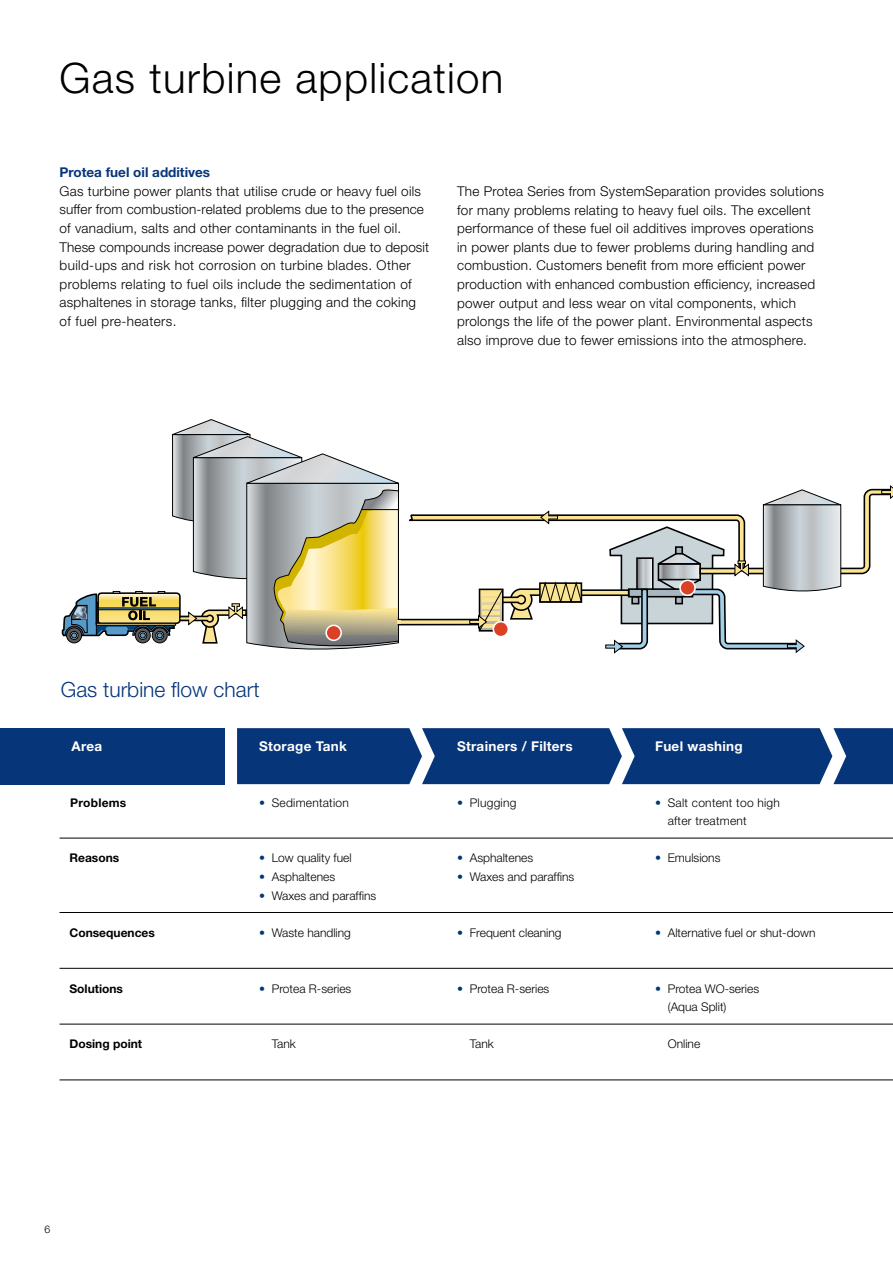
<style>
.page{position:relative;width:893px;height:1263px;background:#fff}
.page>*{position:absolute;margin:0;border:0;box-sizing:border-box;transform-origin:0 0}
.t1{font:300 42px "Helvetica Neue";letter-spacing:.03em;color:#000}
.t2{font:300 21px "Helvetica Neue";color:#06357a}
.t3{font:300 13.5px/18.6px "Helvetica Neue";letter-spacing:.02em;color:#000}
.t4{font:700 13.5px "Helvetica Neue";letter-spacing:.02em;color:#fff}
.t5{font:700 13.5px "Helvetica Neue";color:#06357a}
.t6{font:300 12px/18.6px "Helvetica Neue";color:#000}
.t7{font:300 12px/18.6px "Helvetica Neue";letter-spacing:.02em;color:#000}
.t8{font:700 12px "Helvetica Neue";color:#000}
.t9{font:700 12px "Helvetica Neue";letter-spacing:.02em;color:#000}
.t10{font:300 10.5px "Helvetica Neue";color:#000}
.s1{color:#06357a}
</style>
<div class="page">
<svg style="left:237px;top:728px;width:656px;height:56px;background:#154182"></svg>
<div style="left:0;top:728px;width:224px;height:56px;background:#06357a"></div>
<svg style="left:61px;top:419px;width:832px;height:235px"></svg>
<hr style="left:60px;top:838px;width:833px;height:1px;background:#000">
<hr style="left:60px;top:912px;width:833px;height:1px;background:#000">
<hr style="left:60px;top:968px;width:833px;height:1px;background:#000">
<hr style="left:60px;top:1024px;width:833px;height:1px;background:#000">
<hr style="left:60px;top:1080px;width:833px;height:1px;background:#000">
<h1 class="t1" style="left:60px;top:52px;width:445px">Gas turbine application</h1>
<p class="t5" style="left:60px;top:164px;width:152px">Protea fuel oil additives</p>
<p class="t3" style="left:60px;top:181px;width:371px">Gas turbine power plants that utilise crude or heavy fuel oils suffer from combustion-related problems due to the presence of vanadium, salts and other contaminants in the fuel oil.<br>These compounds increase power degradation due to deposit build-ups and risk hot corrosion on turbine blades. Other problems relating to fuel oils include the sedimentation of asphaltenes in storage tanks, filter plugging and the coking of fuel pre-heaters.</p>
<p class="t3" style="left:457px;top:182px;width:368px">The Protea Series from SystemSeparation provides solutions for many problems relating to heavy fuel oils. The excellent performance of these fuel oil additives improves operations in power plants due to fewer problems during handling and combustion. Customers benefit from more efficient power production with enhanced combustion efficiency, increased power output and less wear on vital components, which prolongs the life of the power plant. Environmental aspects also improve due to fewer emissions into the atmosphere.</p>
<h2 class="t2" style="left:61px;top:677px;width:200px">Gas turbine flow chart</h2>
<p class="t4" style="left:72px;top:737px;width:32px">Area</p>
<p class="t4" style="left:259px;top:737px;width:89px">Storage Tank</p>
<p class="t4" style="left:457px;top:737px;width:117px">Strainers / Filters</p>
<p class="t4" style="left:655px;top:737px;width:89px">Fuel washing</p>
<p class="t9" style="left:70px;top:795px;width:58px">Problems</p>
<p class="t7" style="left:259px;top:793px;width:91px"><span class="s1">•</span> Sedimentation</p>
<p class="t7" style="left:457px;top:793px;width:61px"><span class="s1">•</span> Plugging</p>
<p class="t7" style="left:668px;top:793px;width:114px;text-indent:-13px"><span class="s1">•</span> Salt content too high after treatment</p>
<p class="t8" style="left:70px;top:851px;width:51px">Reasons</p>
<p class="t6" style="left:259px;top:848px;width:94px"><span class="s1">•</span> Low quality fuel</p>
<p class="t6" style="left:457px;top:848px;width:78px"><span class="s1">•</span> Asphaltenes</p>
<p class="t6" style="left:655px;top:848px;width:67px"><span class="s1">•</span> Emulsions</p>
<p class="t6" style="left:259px;top:867px;width:78px"><span class="s1">•</span> Asphaltenes</p>
<p class="t6" style="left:457px;top:867px;width:119px"><span class="s1">•</span> Waxes and paraffins</p>
<p class="t6" style="left:259px;top:886px;width:119px"><span class="s1">•</span> Waxes and paraffins</p>
<p class="t8" style="left:70px;top:925px;width:87px">Consequences</p>
<p class="t6" style="left:259px;top:923px;width:93px"><span class="s1">•</span> Waste handling</p>
<p class="t6" style="left:457px;top:923px;width:106px"><span class="s1">•</span> Frequent cleaning</p>
<p class="t6" style="left:655px;top:923px;width:162px"><span class="s1">•</span> Alternative fuel or shut-down</p>
<p class="t8" style="left:70px;top:981px;width:55px">Solutions</p>
<p class="t6" style="left:259px;top:979px;width:94px"><span class="s1">•</span> Protea R-series</p>
<p class="t6" style="left:457px;top:979px;width:94px"><span class="s1">•</span> Protea R-series</p>
<p class="t6" style="left:668px;top:979px;width:93px;text-indent:-13px"><span class="s1">•</span> Protea WO-series (Aqua Split)</p>
<p class="t8" style="left:70px;top:1037px;width:74px">Dosing point</p>
<p class="t6" style="left:272px;top:1034px;width:26px">Tank</p>
<p class="t6" style="left:470px;top:1034px;width:26px">Tank</p>
<p class="t6" style="left:668px;top:1034px;width:34px">Online</p>
<p class="t10" style="left:45px;top:1223px;width:7px">6</p>
</div>
